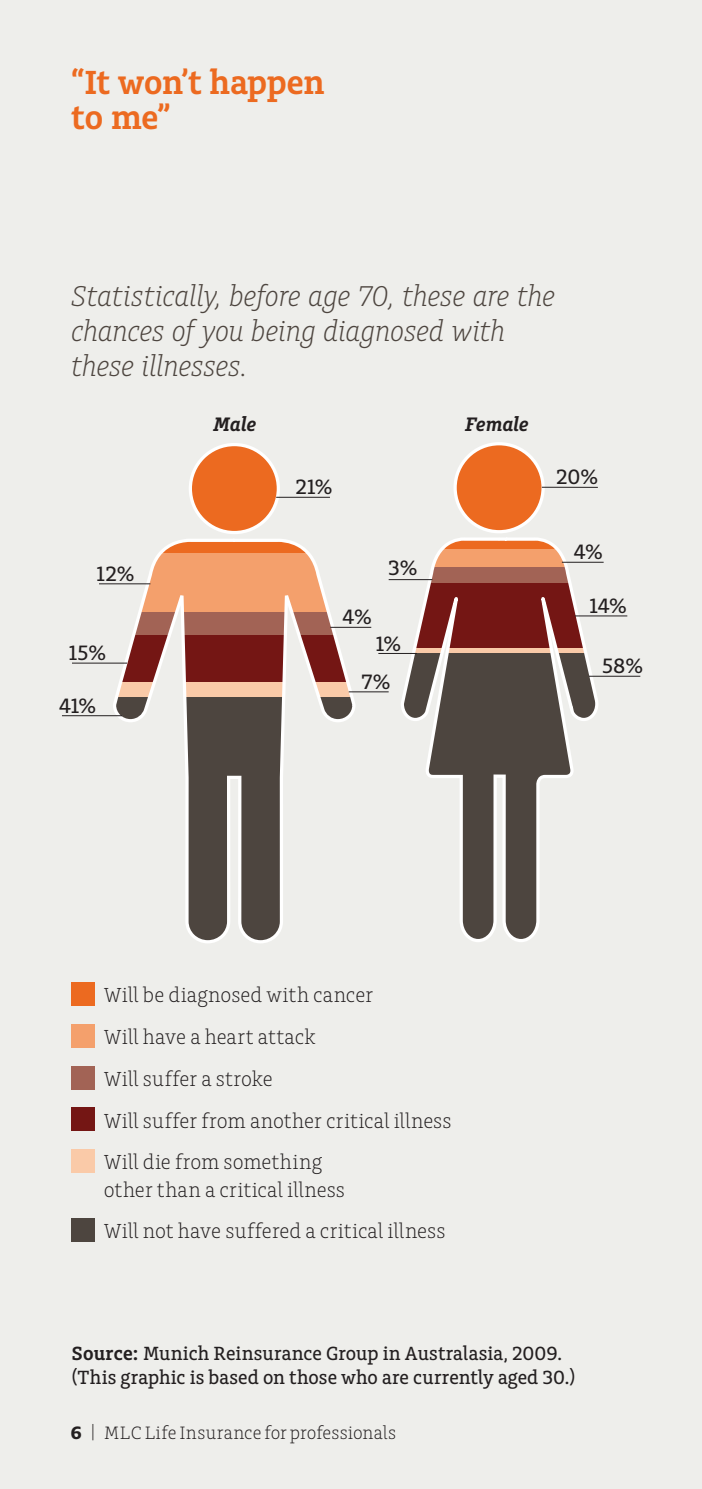
<style>
.page{position:relative;width:702px;height:1489px;background:#fff}
.page>*{position:absolute;margin:0;border:0;box-sizing:border-box;transform-origin:0 0}
.t1{font:600 35px/35px "Charlie Std";letter-spacing:-.005em;color:#ec6a20}
.t2{font:italic 300 30px/35px "Charlie Std";letter-spacing:-.015em;color:#4d453f}
.t3{font:500 21.75px "Charlie Std";color:#231f20}
.t4{font:300 21.25px/41.8px "Charlie Std";color:#231f20}
.t5{font:italic 600 20.5px "Charlie Std";letter-spacing:.01em;color:#231f20}
.t6{font:500 20px/23.8px "Charlie Std";letter-spacing:.005em;color:#231f20}
.t7{font:300 18.75px "Charlie Std";letter-spacing:.01em;color:#231f20}
.s1{font-weight:600}
.s2{font-weight:700}
</style>
<div class="page">
<div style="left:0;top:0;width:702px;height:1488px;background:#eeeeeb"></div>
<div style="left:71px;top:982px;width:24px;height:24px;background:#ec6a20"></div>
<div style="left:71px;top:1023px;width:24px;height:24px;background:#f4a06c"></div>
<div style="left:71px;top:1065px;width:24px;height:24px;background:#a26355"></div>
<div style="left:71px;top:1107px;width:24px;height:24px;background:#741614"></div>
<div style="left:71px;top:1148px;width:24px;height:24px;background:#facaa8"></div>
<div style="left:71px;top:1218px;width:24px;height:23px;background:#4d453f"></div>
<svg style="left:400px;top:537px;width:198px;height:405px"></svg>
<svg style="left:113px;top:539px;width:242px;height:404px"></svg>
<hr style="left:62px;top:715px;width:60px;height:1px;background:#231f20">
<hr style="left:72px;top:662px;width:55px;height:1px;background:#231f20">
<hr style="left:99px;top:583px;width:51px;height:1px;background:#231f20">
<hr style="left:349px;top:691px;width:39px;height:1px;background:#231f20">
<svg style="left:189px;top:443px;width:141px;height:91px"></svg>
<svg style="left:454px;top:442px;width:144px;height:91px"></svg>
<hr style="left:378px;top:653px;width:39px;height:1px;background:#231f20">
<hr style="left:388px;top:579px;width:44px;height:1px;background:#231f20">
<hr style="left:562px;top:562px;width:41px;height:1px;background:#231f20">
<hr style="left:575px;top:615px;width:52px;height:1px;background:#231f20">
<hr style="left:330px;top:627px;width:41px;height:1px;background:#231f20">
<hr style="left:589px;top:675px;width:51px;height:1px;background:#231f20">
<h1 class="t1" style="left:71px;top:65px;width:254px">“It won’t happen to me”</h1>
<h2 class="t2" style="left:71px;top:278px;width:485px">Statistically, before age 70, these are the chances of you being diagnosed with these illnesses.</h2>
<p class="t3" style="left:97px;top:561px;width:39px">12%</p>
<p class="t3" style="left:69px;top:641px;width:39px">15%</p>
<p class="t3" style="left:59px;top:693px;width:39px">41%</p>
<p class="t5" style="left:213px;top:412px;width:44px">Male</p>
<p class="t5" style="left:465px;top:412px;width:65px">Female</p>
<p class="t3" style="left:295px;top:475px;width:39px">21%</p>
<p class="t3" style="left:342px;top:604px;width:31px">4%</p>
<p class="t3" style="left:388px;top:555px;width:31px">3%</p>
<p class="t3" style="left:376px;top:631px;width:27px">1%</p>
<p class="t3" style="left:361px;top:669px;width:30px">7%</p>
<p class="t3" style="left:556px;top:465px;width:43px">20%</p>
<p class="t3" style="left:573px;top:539px;width:31px">4%</p>
<p class="t3" style="left:589px;top:593px;width:39px">14%</p>
<p class="t3" style="left:602px;top:653px;width:42px">58%</p>
<p class="t4" style="left:104px;top:974px;width:349px">Will be diagnosed with cancer<br>Will have a heart attack<br>Will suffer a stroke<br>Will suffer from another critical illness<br>Will die from something</p>
<p class="t4" style="left:104px;top:1168px;width:343px">other than a critical illness<br>Will not have suffered a critical illness</p>
<p class="t6" style="left:72px;top:1341px;width:504px"><span class="s1">Source:</span> Munich Reinsurance Group in Australasia, 2009. (This graphic is based on those who are currently aged 30.)</p>
<p class="t7" style="left:71px;top:1422px;width:327px"><span class="s2">6</span> | MLC Life Insurance for professionals</p>
</div>
